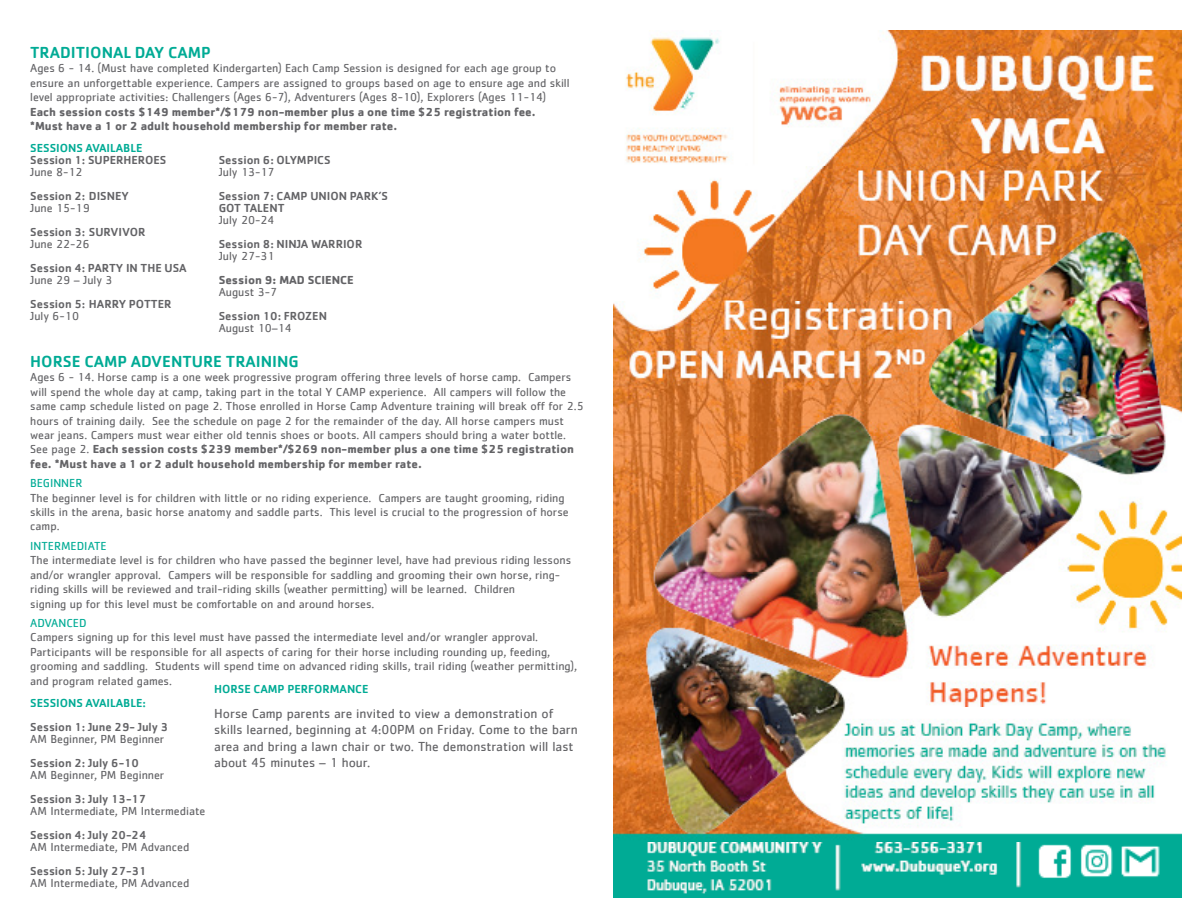
<style>
.page{position:relative;width:1188px;height:918px;background:#fff}
.page>*{position:absolute;margin:0;border:0;box-sizing:border-box;transform-origin:0 0}
.t1{font:500 16.5px "Cachet";color:#00ab95}
.t2{font:13.5px/16.2px "Cachet";color:#636366}
.t3{font:12px/14.4px "Cachet";color:#636366}
.t4{font:500 12px/12px "Cachet";color:#636366}
.t5{font:700 12px/14.4px "Cachet";color:#636366}
.t6{font:500 12px "Cachet";color:#00ab95}
.t7{font:12px "Cachet";color:#00ab95}
.s1{font-weight:400}
.s2{font-weight:700}
.s3{color:#00ab95}
</style>
<div class="page">
<img style="left:613px;top:31px;width:569px;height:866px">
<p class="t1" style="left:30px;top:42px;width:182px">TRADITIONAL DAY CAMP</p>
<p class="t3" style="left:30px;top:61px;width:541px">Ages 6 - 14. (Must have completed Kindergarten) Each Camp Session is designed for each age group to ensure an unforgettable experience. Campers are assigned to groups based on age to ensure age and skill level appropriate activities: Challengers (Ages 6-7), Adventurers (Ages 8-10), Explorers (Ages 11-14)</p>
<p class="t5" style="left:30px;top:104px;width:507px">Each session costs $149 member*/$179 non-member plus a one time $25 registration fee. *Must have a 1 or 2 adult household membership for member rate.</p>
<p class="t6" style="left:30px;top:141px;width:114px">SESSIONS AVAILABLE</p>
<p class="t4" style="left:30px;top:154px;width:138px">Session 1: SUPERHEROES</p>
<p class="t3" style="left:30px;top:165px;width:54px">June 8-12</p>
<p class="t4" style="left:30px;top:190px;width:100px">Session 2: DISNEY<br><span class="s1">June 15-19</span></p>
<p class="t4" style="left:30px;top:226px;width:117px">Session 3: SURVIVOR<br><span class="s1">June 22-26</span></p>
<p class="t4" style="left:30px;top:262px;width:158px">Session 4: PARTY IN THE USA</p>
<p class="t3" style="left:30px;top:273px;width:84px">June 29 – July 3</p>
<p class="t4" style="left:30px;top:298px;width:143px">Session 5: HARRY POTTER<br><span class="s1">July 6-10</span></p>
<p class="t4" style="left:219px;top:154px;width:113px">Session 6: OLYMPICS</p>
<p class="t3" style="left:219px;top:165px;width:57px">July 13-17</p>
<p class="t4" style="left:219px;top:190px;width:171px">Session 7: CAMP UNION PARK’S<br>GOT TALENT</p>
<p class="t3" style="left:219px;top:213px;width:57px">July 20-24</p>
<p class="t4" style="left:219px;top:238px;width:145px">Session 8: NINJA WARRIOR<br><span class="s1">July 27-31</span></p>
<p class="t5" style="left:219px;top:273px;width:137px">Session 9: MAD SCIENCE</p>
<p class="t3" style="left:219px;top:285px;width:60px">August 3-7</p>
<p class="t4" style="left:219px;top:310px;width:110px">Session 10: FROZEN</p>
<p class="t3" style="left:219px;top:321px;width:74px">August 10–14</p>
<p class="t1" style="left:30px;top:351px;width:270px">HORSE CAMP ADVENTURE TRAINING</p>
<p class="t3" style="left:30px;top:370px;width:555px">Ages 6 - 14. Horse camp is a one week progressive program offering three levels of horse camp. Campers will spend the whole day at camp, taking part in the total Y CAMP experience. All campers will follow the same camp schedule listed on page 2. Those enrolled in Horse Camp Adventure training will break off for 2.5 hours of training daily. See the schedule on page 2 for the remainder of the day. All horse campers must wear jeans. Campers must wear either old tennis shoes or boots. All campers should bring a water bottle.<br>See page 2. <span class="s2">Each session costs $239 member*/$269 non-member plus a one time $25 registration fee. *Must have a 1 or 2 adult household membership for member rate.</span></p>
<p class="t3" style="left:30px;top:476px;width:540px"><span class="s3">BEGINNER<br></span>The beginner level is for children with little or no riding experience. Campers are taught grooming, riding skills in the arena, basic horse anatomy and saddle parts. This level is crucial to the progression of horse camp.</p>
<p class="t7" style="left:30px;top:539px;width:78px">INTERMEDIATE</p>
<p class="t3" style="left:30px;top:553px;width:543px">The intermediate level is for children who have passed the beginner level, have had previous riding lessons</p>
<p class="t3" style="left:30px;top:567px;width:532px">and/or wrangler approval. Campers will be responsible for saddling and grooming their own horse, ring&shy;riding skills will be reviewed and trail-riding skills (weather permitting) will be learned. Children<br>signing up for this level must be comfortable on and around horses.</p>
<p class="t7" style="left:30px;top:616px;width:58px">ADVANCED</p>
<p class="t3" style="left:30px;top:630px;width:548px">Campers signing up for this level must have passed the intermediate level and/or wrangler approval.<br>Participants will be responsible for all aspects of caring for their horse including rounding up, feeding, grooming and saddling. Students will spend time on advanced riding skills, trail riding (weather permitting), and program related games.</p>
<p class="t6" style="left:30px;top:696px;width:117px">SESSIONS AVAILABLE:</p>
<p class="t4" style="left:30px;top:721px;width:140px">Session 1: June 29- July 3<br><span class="s1">AM Beginner, PM Beginner</span></p>
<p class="t4" style="left:30px;top:757px;width:110px">Session 2: July 6-10</p>
<p class="t3" style="left:30px;top:768px;width:136px">AM Beginner, PM Beginner</p>
<p class="t4" style="left:30px;top:793px;width:118px">Session 3: July 13-17</p>
<p class="t3" style="left:30px;top:804px;width:177px">AM Intermediate, PM Intermediate</p>
<p class="t4" style="left:30px;top:829px;width:118px">Session 4: July 20-24</p>
<p class="t3" style="left:30px;top:840px;width:161px">AM Intermediate, PM Advanced</p>
<p class="t4" style="left:30px;top:865px;width:118px">Session 5: July 27-31</p>
<p class="t3" style="left:30px;top:876px;width:161px">AM Intermediate, PM Advanced</p>
<p class="t6" style="left:214px;top:681px;width:156px">HORSE CAMP PERFORMANCE</p>
<p class="t2" style="left:214px;top:705px;width:365px">Horse Camp parents are invited to view a demonstration of skills learned, beginning at 4:00PM on Friday. Come to the barn area and bring a lawn chair or two. The demonstration will last about 45 minutes – 1 hour.</p>
</div>
